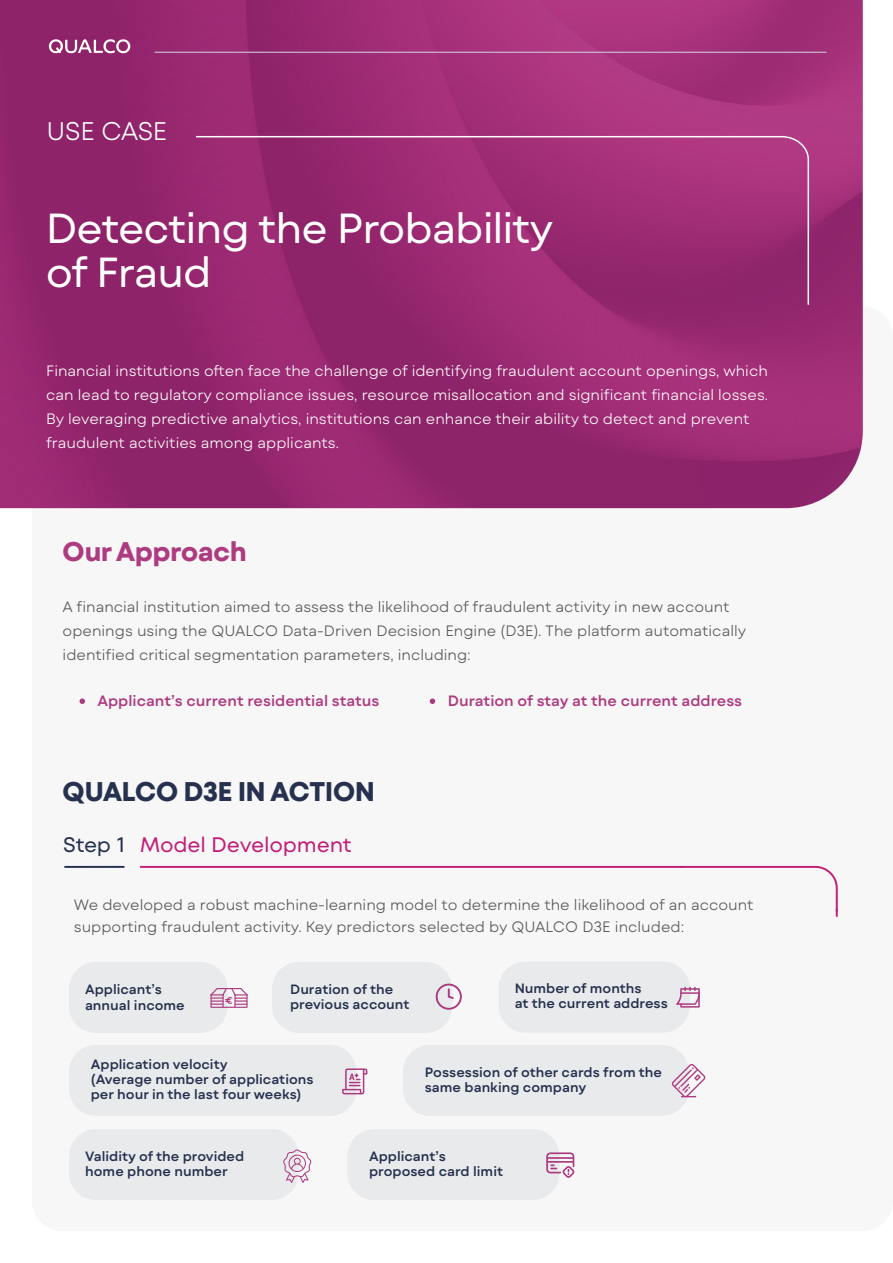
<style>
.page{position:relative;width:893px;height:1263px;background:#fff}
.page>*{position:absolute;margin:0;border:0;box-sizing:border-box;transform-origin:0 0}
.t1{font:42px/43.5px "Mont Blanc";letter-spacing:-.025em;color:#fff}
.t2{font:700 27px "Mont Blanc";letter-spacing:-.025em;color:#25314e}
.t3{font:700 27px "Mont Blanc";letter-spacing:-.025em;color:#ad3b80}
.t4{font:300 25.5px "Mont Blanc";letter-spacing:-.025em;color:#fff}
.t5{font:21px "Mont Blanc";letter-spacing:-.01em;color:#c21e77}
.t6{font:21px "Mont Blanc";color:#25314e}
.t7{font:300 15px/24px "Mont Blanc";color:#565555}
.t8{font:300 15px/24px "Mont Blanc";color:#fff}
.t9{font:600 15px "Mont Blanc";color:#ad3b80}
.t10{font:600 13.5px/15px "Mont Blanc";color:#25314e}
</style>
<div class="page">
<div style="left:32px;top:306px;width:861px;height:925px;background:#f7f7f8;border-radius:31px"></div>
<img style="left:0;top:0;width:863px;height:508px">
<hr style="left:141px;top:866px;width:541px;height:2px;background:#c21e77">
<hr style="left:65px;top:866px;width:59px;height:2px;background:#25314e">
<svg style="left:679px;top:865px;width:159px;height:51px"></svg>
<div style="left:69px;top:1045px;width:288px;height:71px;background:#e6e7e9;border-radius:27px"></div>
<div style="left:499px;top:961px;width:191px;height:71px;background:#e6e7e9;border-radius:27px"></div>
<div style="left:69px;top:962px;width:158px;height:71px;background:#e6e7e9;border-radius:27px"></div>
<div style="left:272px;top:962px;width:180px;height:71px;background:#e6e7e9;border-radius:27px"></div>
<div style="left:403px;top:1045px;width:286px;height:71px;background:#e6e7e9;border-radius:27px"></div>
<div style="left:347px;top:1129px;width:212px;height:71px;background:#e6e7e9;border-radius:27px"></div>
<svg style="left:80px;top:698px;width:5px;height:6px"></svg>
<svg style="left:430px;top:698px;width:5px;height:6px"></svg>
<svg style="left:210px;top:988px;width:38px;height:20px"></svg>
<svg style="left:342px;top:1068px;width:25px;height:26px"></svg>
<svg style="left:676px;top:987px;width:24px;height:20px"></svg>
<div style="left:69px;top:1129px;width:230px;height:71px;background:#e6e7e9;border-radius:27px"></div>
<svg style="left:672px;top:1064px;width:34px;height:33px"></svg>
<svg style="left:435px;top:983px;width:27px;height:27px"></svg>
<svg style="left:283px;top:1149px;width:29px;height:34px"></svg>
<svg style="left:546px;top:1152px;width:29px;height:26px"></svg>
<svg style="left:195px;top:135px;width:615px;height:171px;background:#9d2d74"></svg>
<svg style="left:49px;top:39px;width:81px;height:14px"></svg>
<hr style="left:155px;top:52px;width:671px;height:1px;background:#d3d6dc">
<p class="t4" style="left:47px;top:115px;width:123px">USE CASE</p>
<p class="t1" style="left:46px;top:207px;width:509px">Detecting the Probability of Fraud</p>
<p class="t8" style="left:46px;top:359px;width:723px">Financial institutions often face the challenge of identifying fraudulent account openings, which can lead to regulatory compliance issues, resource misallocation and significant financial losses.<br>By leveraging predictive analytics, institutions can enhance their ability to detect and prevent fraudulent activities among applicants.</p>
<p class="t3" style="left:62px;top:534px;width:186px">Our Approach</p>
<p class="t7" style="left:63px;top:594px;width:685px">A financial institution aimed to assess the likelihood of fraudulent activity in new account openings using the QUALCO Data-Driven Decision Engine (D3E). The platform automatically identified critical segmentation parameters, including:</p>
<p class="t9" style="left:97px;top:691px;width:284px">Applicant’s current residential status</p>
<p class="t9" style="left:448px;top:691px;width:296px">Duration of stay at the current address</p>
<p class="t2" style="left:62px;top:774px;width:314px">QUALCO D3E IN ACTION</p>
<p class="t6" style="left:63px;top:831px;width:63px">Step 1</p>
<p class="t5" style="left:140px;top:831px;width:214px">Model Development</p>
<p class="t7" style="left:74px;top:893px;width:681px;line-height:22.5px">We developed a robust machine-learning model to determine the likelihood of an account supporting fraudulent activity. Key predictors selected by QUALCO D3E included:</p>
<p class="t10" style="left:85px;top:981px;width:101px;line-height:16.2px">Applicant’s annual income</p>
<p class="t10" style="left:515px;top:981px;width:155px">Number of months<br>at the current address</p>
<p class="t10" style="left:290px;top:982px;width:121px">Duration of the previous account</p>
<p class="t10" style="left:91px;top:1056px;width:224px">Application velocity<br>(Average number of applications per hour in the last four weeks)</p>
<p class="t10" style="left:85px;top:1149px;width:160px">Validity of the provided home phone number</p>
<p class="t10" style="left:425px;top:1064px;width:239px">Possession of other cards from the same banking company</p>
<p class="t10" style="left:369px;top:1149px;width:135px">Applicant’s proposed card limit</p>
</div>
